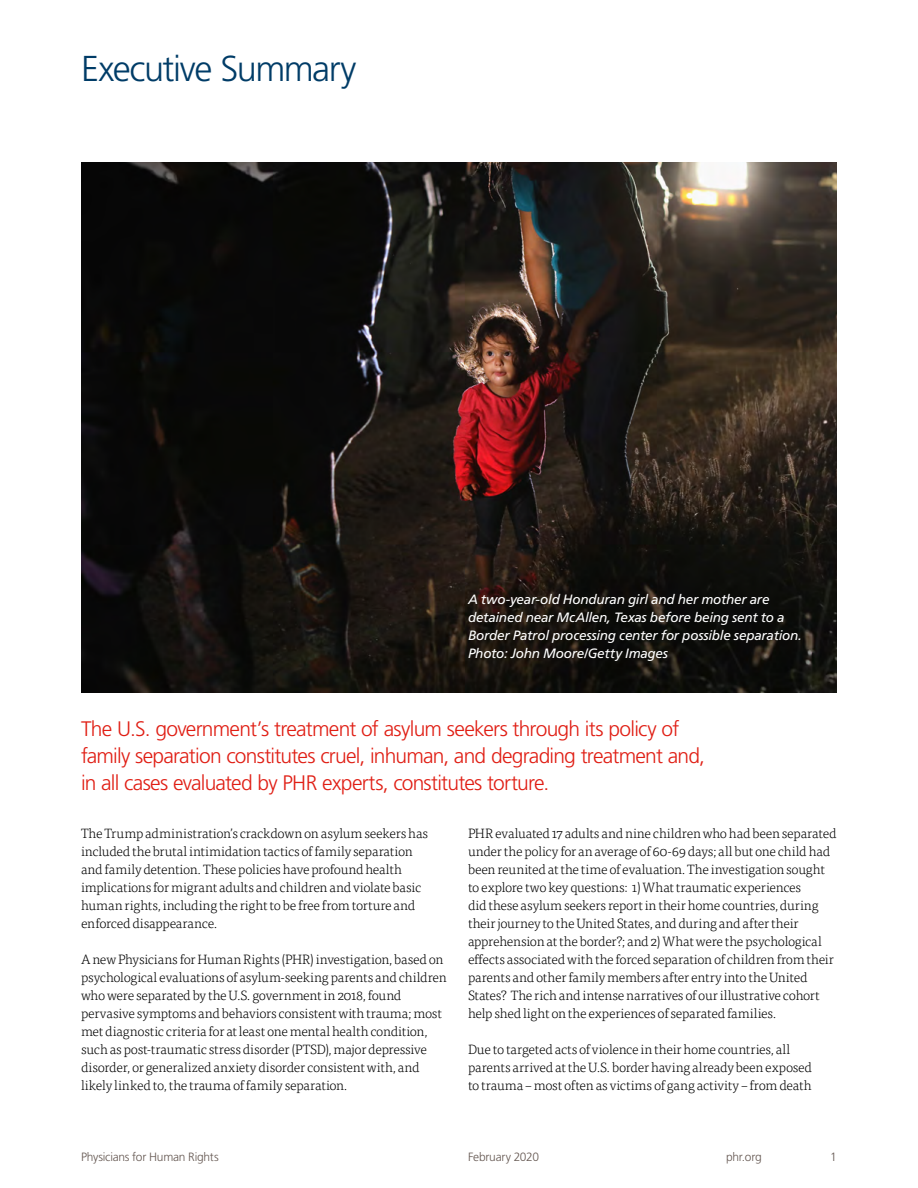
<style>
.page{position:relative;width:918px;height:1188px;background:#fff}
.page>*{position:absolute;margin:0;border:0;box-sizing:border-box;transform-origin:0 0}
.t1{font:300 36px "Frutiger LT Std";letter-spacing:-.04em;color:#003c67}
.t2{font:300 21px/27px "Frutiger LT Std";letter-spacing:-.035em;color:#e01e14}
.t3{font:300 13.5px/18px "Tisa OT";letter-spacing:-.015em;color:#000}
.t4{font:italic 13.5px/18px "Frutiger LT Std";letter-spacing:-.015em;color:#fff}
.t5{font:300 12px "Frutiger LT Std";letter-spacing:-.02em;color:#655852}
</style>
<div class="page">
<img style="left:81px;top:162px;width:756px;height:531px">
<h1 class="t1" style="left:81px;top:48px;width:277px">Executive Summary</h1>
<p class="t4" style="left:468px;top:590px;width:335px">A two-year-old Honduran girl and her mother are detained near McAllen, Texas before being sent to a Border Patrol processing center for possible separation.<br>Photo: John Moore/Getty Images</p>
<h2 class="t2" style="left:81px;top:715px;width:625px">The U.S. government’s treatment of asylum seekers through its policy of family separation constitutes cruel, inhuman, and degrading treatment and, in all cases evaluated by PHR experts, constitutes torture.</h2>
<p class="t3" style="left:81px;top:824px;width:349px">The Trump administration’s crackdown on asylum seekers has included the brutal intimidation tactics of family separation and family detention. These policies have profound health implications for migrant adults and children and violate basic human rights, including the right to be free from torture and enforced disappearance.</p>
<p class="t3" style="left:81px;top:950px;width:367px">A new Physicians for Human Rights (PHR) investigation, based on psychological evaluations of asylum-seeking parents and children who were separated by the U.S. government in 2018, found pervasive symptoms and behaviors consistent with trauma; most met diagnostic criteria for at least one mental health condition, such as post-traumatic stress disorder (PTSD), major depressive disorder, or generalized anxiety disorder consistent with, and likely linked to, the trauma of family separation.</p>
<p class="t3" style="left:468px;top:824px;width:370px">PHR evaluated 17 adults and nine children who had been separated under the policy for an average of 60-69 days; all but one child had been reunited at the time of evaluation. The investigation sought to explore two key questions: 1) What traumatic experiences<br>did these asylum seekers report in their home countries, during their journey to the United States, and during and after their apprehension at the border?; and 2) What were the psychological effects associated with the forced separation of children from their parents and other family members after entry into the United States? The rich and intense narratives of our illustrative cohort help shed light on the experiences of separated families.</p>
<p class="t3" style="left:468px;top:1040px;width:346px">Due to targeted acts of violence in their home countries, all parents arrived at the U.S. border having already been exposed to trauma – most often as victims of gang activity – from death</p>
<p class="t5" style="left:81px;top:1150px;width:139px">Physicians for Human Rights</p>
<p class="t5" style="left:468px;top:1150px;width:73px">February 2020</p>
<p class="t5" style="left:726px;top:1150px;width:37px">phr.org</p>
<p class="t5" style="left:830px;top:1150px;width:8px">1</p>
</div>
